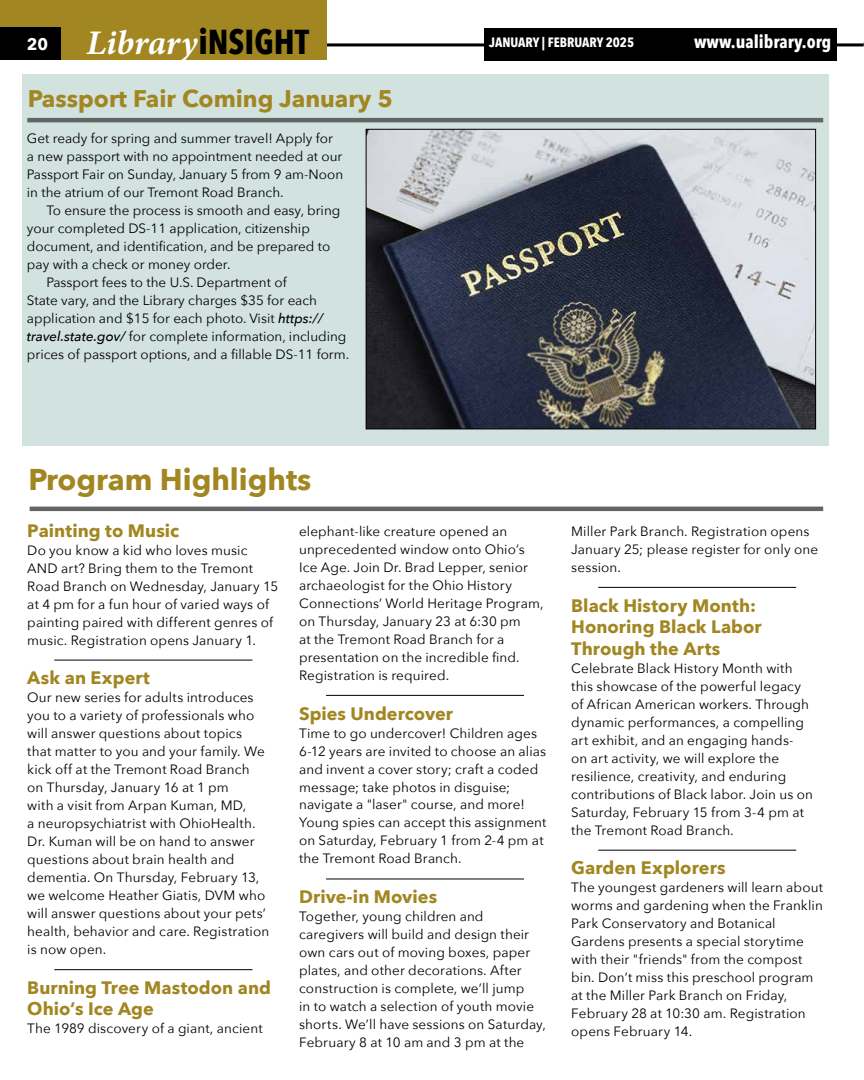
<style>
.page{position:relative;width:864px;height:1080px;background:#fff}
.page>*{position:absolute;margin:0;border:0;box-sizing:border-box;transform-origin:0 0}
.t1{font:italic 34.5px "Minion Variable Concept";color:#fff}
.t2{font:700 30px "Avenir Next";color:#a18621}
.t3{font:700 24px "Avenir Next";color:#a18621}
.t4{font:700 18px/21.6px "Avenir Next";letter-spacing:.005em;color:#a18621}
.t5{font:700 18px "Avenir Next Condensed";color:#fff}
.t6{font:13.5px/18px "Avenir Next";letter-spacing:.01em;color:#000}
.t7{font:700 13.5px "Avenir Next Condensed";color:#fff}
.s1{font-family:"Avenir Next";font-weight:700;font-style:normal;font-size:16.5px}
.s2{font-family:"Avenir Next Condensed";font-weight:700;font-style:normal;color:#000}
.s3{font-weight:500;font-style:italic}
</style>
<div class="page">
<hr style="left:0;top:43px;width:864px;height:3px;background:#000">
<div style="left:0;top:0;width:326px;height:60px;background:#a18621"></div>
<div style="left:0;top:27px;width:60px;height:33px;background:#000"></div>
<div style="left:484px;top:28px;width:353px;height:32px;background:#000"></div>
<hr style="left:54px;top:660px;width:198px;height:1px;background:#000">
<hr style="left:54px;top:969px;width:198px;height:1px;background:#000">
<hr style="left:30px;top:507px;width:793px;height:4px;background:#636466">
<hr style="left:326px;top:695px;width:198px;height:1px;background:#000">
<hr style="left:326px;top:879px;width:198px;height:1px;background:#000">
<hr style="left:598px;top:587px;width:198px;height:1px;background:#000">
<hr style="left:598px;top:850px;width:198px;height:1px;background:#000">
<div style="left:23px;top:74px;width:806px;height:372px;background:#d1e2df"></div>
<hr style="left:27px;top:118px;width:796px;height:4px;background:#636466">
<img style="left:368px;top:131px;width:446px;height:296px">
<div style="left:366px;top:129px;width:450px;height:300px;border:1px solid #000"></div>
<h1 class="t1" style="left:27px;top:19px;width:284px"><span class="s1">20</span> Library<span class="s2">iNSIGHT</span></h1>
<p class="t7" style="left:489px;top:34px;width:146px">JANUARY | FEBRUARY 2025</p>
<h3 class="t5" style="left:694px;top:31px;width:139px">www.ualibrary.org</h3>
<h3 class="t3" style="left:28px;top:78px;width:367px">Passport Fair Coming January 5</h3>
<p class="t6" style="left:27px;top:129px;width:318px">Get ready for spring and summer travel! Apply for a new passport with no appointment needed at our Passport Fair on Sunday, January 5 from 9 am-Noon in the atrium of our Tremont Road Branch.</p>
<p class="t6" style="left:46px;top:200px;width:295px">To ensure the process is smooth and easy, bring</p>
<p class="t6" style="left:27px;top:218px;width:284px">your completed DS-11 application, citizenship</p>
<p class="t6" style="left:27px;top:236px;width:305px">document, and identification, and be prepared to</p>
<p class="t6" style="left:27px;top:254px;width:205px">pay with a check or money order.</p>
<p class="t6" style="left:46px;top:272px;width:242px">Passport fees to the U.S. Department of</p>
<p class="t6" style="left:27px;top:290px;width:292px">State vary, and the Library charges $35 for each</p>
<p class="t6" style="left:27px;top:308px;width:298px">application and $15 for each photo. Visit <span class="s3">https://</span></p>
<p class="t6" style="left:27px;top:326px;width:321px"><span class="s3">travel.state.gov/</span> for complete information, including</p>
<p class="t6" style="left:27px;top:344px;width:324px">prices of passport options, and a fillable DS-11 form.</p>
<h2 class="t2" style="left:28px;top:454px;width:284px">Program Highlights</h2>
<p class="t6" style="left:299px;top:522px;width:246px">elephant-like creature opened an unprecedented window onto Ohio’s Ice Age. Join Dr. Brad Lepper, senior archaeologist for the Ohio History Connections’ World Heritage Program, on Thursday, January 23 at 6:30 pm<br>at the Tremont Road Branch for a presentation on the incredible find.<br>Registration is required.</p>
<h3 class="t4" style="left:299px;top:702px;width:155px">Spies Undercover</h3>
<p class="t6" style="left:299px;top:723px;width:249px">Time to go undercover! Children ages 6-12 years are invited to choose an alias and invent a cover story; craft a coded message; take photos in disguise; navigate a "laser" course, and more!<br>Young spies can accept this assignment on Saturday, February 1 from 2-4 pm at the Tremont Road Branch.</p>
<h3 class="t4" style="left:299px;top:886px;width:140px">Drive-in Movies</h3>
<p class="t6" style="left:299px;top:907px;width:248px">Together, young children and caregivers will build and design their own cars out of moving boxes, paper plates, and other decorations. After construction is complete, we’ll jump<br>in to watch a selection of youth movie shorts. We’ll have sessions on Saturday, February 8 at 10 am and 3 pm at the</p>
<h3 class="t4" style="left:27px;top:519px;width:153px">Painting to Music</h3>
<p class="t6" style="left:27px;top:540px;width:252px">Do you know a kid who loves music AND art? Bring them to the Tremont Road Branch on Wednesday, January 15 at 4 pm for a fun hour of varied ways of painting paired with different genres of music. Registration opens January 1.</p>
<h3 class="t4" style="left:27px;top:667px;width:124px">Ask an Expert</h3>
<p class="t6" style="left:27px;top:688px;width:243px">Our new series for adults introduces you to a variety of professionals who will answer questions about topics that matter to you and your family. We kick off at the Tremont Road Branch on Thursday, January 16 at 1 pm<br>with a visit from Arpan Kuman, MD,<br>a neuropsychiatrist with OhioHealth.<br>Dr. Kuman will be on hand to answer questions about brain health and dementia. On Thursday, February 13, we welcome Heather Giatis, DVM who will answer questions about your pets’ health, behavior and care. Registration is now open.</p>
<h3 class="t4" style="left:27px;top:976px;width:245px">Burning Tree Mastodon and<br>Ohio’s Ice Age</h3>
<p class="t6" style="left:27px;top:1019px;width:237px">The 1989 discovery of a giant, ancient</p>
<p class="t6" style="left:571px;top:522px;width:248px">Miller Park Branch. Registration opens<br>January 25; please register for only one session.</p>
<h3 class="t4" style="left:571px;top:594px;width:192px">Black History Month:<br>Honoring Black Labor<br>Through the Arts</h3>
<p class="t6" style="left:571px;top:658px;width:243px">Celebrate Black History Month with this showcase of the powerful legacy of African American workers. Through dynamic performances, a compelling art exhibit, and an engaging hands&shy;on art activity, we will explore the resilience, creativity, and enduring contributions of Black labor. Join us on Saturday, February 15 from 3-4 pm at the Tremont Road Branch.</p>
<h3 class="t4" style="left:571px;top:857px;width:156px">Garden Explorers</h3>
<p class="t6" style="left:571px;top:878px;width:254px">The youngest gardeners will learn about worms and gardening when the Franklin Park Conservatory and Botanical Gardens presents a special storytime with their "friends" from the compost bin. Don’t miss this preschool program at the Miller Park Branch on Friday, February 28 at 10:30 am. Registration opens February 14.</p>
</div>
